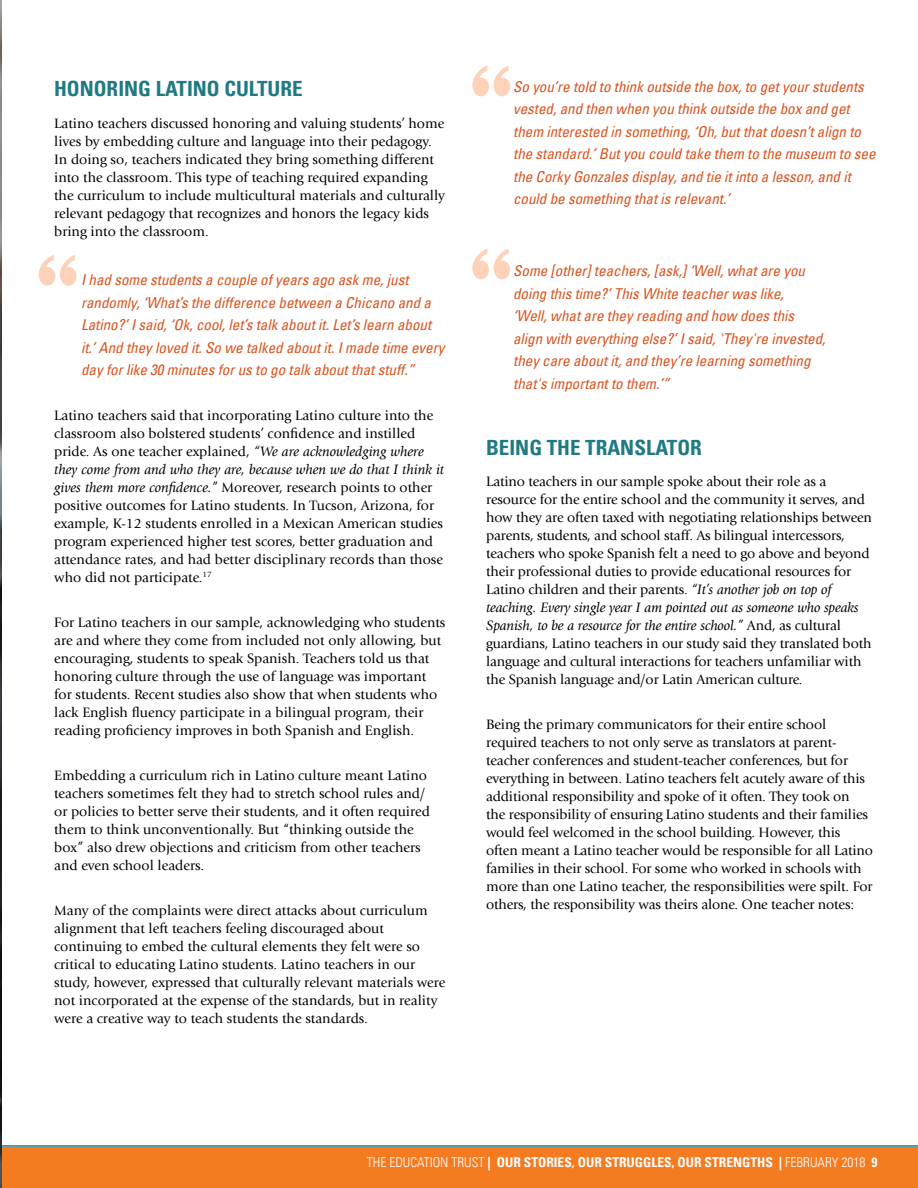
<style>
.page{position:relative;width:918px;height:1188px;background:#fff}
.page>*{position:absolute;margin:0;border:0;box-sizing:border-box;transform-origin:0 0}
.t1{font:700 condensed 21px "Univers LT";color:#1f7a83}
.t2{font:italic condensed 15px/22.5px "Univers LT";color:#d9531e}
.t3{font:14.25px/18px "Giovanni";color:#000}
.t4{font:700 condensed 13.5px "Univers LT";color:#fff}
.s1{font-style:italic}
.s2{font-weight:300}
</style>
<div class="page">
<hr style="left:0;top:1145px;width:918px;height:2px;background:#1f7a83">
<div style="left:0;top:1147px;width:918px;height:41px;background:#f47b20"></div>
<svg style="left:39px;top:255px;width:38px;height:31px"></svg>
<svg style="left:472px;top:66px;width:38px;height:30px"></svg>
<svg style="left:472px;top:249px;width:38px;height:30px"></svg>
<img style="left:0;top:0;width:1px;height:1188px">
<h1 class="t1" style="left:54px;top:76px;width:250px">HONORING LATINO CULTURE</h1>
<p class="t3" style="left:54px;top:114px;width:393px">Latino teachers discussed honoring and valuing students’ home lives by embedding culture and language into their pedagogy.<br>In doing so, teachers indicated they bring something different into the classroom. This type of teaching required expanding the curriculum to include multicultural materials and culturally relevant pedagogy that recognizes and honors the legacy kids bring into the classroom.</p>
<p class="t2" style="left:81px;top:268px;width:365px">I had some students a couple of years ago ask me, just randomly, ‘What’s the difference between a Chicano and a Latino?’ I said, ‘Ok, cool, let’s talk about it. Let’s learn about it.’ And they loved it. So we talked about it. I made time every day for like 30 minutes for us to go talk about that stuff.”</p>
<p class="t3" style="left:54px;top:406px;width:392px">Latino teachers said that incorporating Latino culture into the classroom also bolstered students’ confidence and instilled pride. As one teacher explained, <span class="s1">“We are acknowledging where they come from and who they are, because when we do that I think it gives them more confidence.”</span> Moreover, research points to other positive outcomes for Latino students. In Tucson, Arizona, for example, K-12 students enrolled in a Mexican American studies program experienced higher test scores, better graduation and attendance rates, and had better disciplinary records than those who did not participate.<sup>17</sup></p>
<p class="t3" style="left:54px;top:613px;width:393px">For Latino teachers in our sample, acknowledging who students are and where they come from included not only allowing, but encouraging, students to speak Spanish. Teachers told us that honoring culture through the use of language was important for students. Recent studies also show that when students who lack English fluency participate in a bilingual program, their reading proficiency improves in both Spanish and English.</p>
<p class="t3" style="left:54px;top:766px;width:377px">Embedding a curriculum rich in Latino culture meant Latino teachers sometimes felt they had to stretch school rules and/ or policies to better serve their students, and it often required them to think unconventionally. But “thinking outside the box” also drew objections and criticism from other teachers and even school leaders.</p>
<p class="t3" style="left:54px;top:901px;width:393px">Many of the complaints were direct attacks about curriculum alignment that left teachers feeling discouraged about continuing to embed the cultural elements they felt were so critical to educating Latino students. Latino teachers in our study, however, expressed that culturally relevant materials were not incorporated at the expense of the standards, but in reality were a creative way to teach students the standards.</p>
<p class="t2" style="left:513px;top:75px;width:364px">So you’re told to think outside the box, to get your students vested, and then when you think outside the box and get them interested in something, ‘Oh, but that doesn’t align to the standard.’ But you could take them to the museum to see the Corky Gonzales display, and tie it into a lesson, and it could be something that is relevant.’</p>
<p class="t2" style="left:513px;top:260px;width:314px">Some [other] teachers, [ask,] ‘Well, what are you doing this time?’ This White teacher was like,<br>‘Well, what are they reading and how does this align with everything else?’ I said, 'They're invested, they care about it, and they’re learning something that's important to them.’”</p>
<h1 class="t1" style="left:486px;top:434px;width:217px">BEING THE TRANSLATOR</h1>
<p class="t3" style="left:486px;top:472px;width:387px">Latino teachers in our sample spoke about their role as a resource for the entire school and the community it serves, and how they are often taxed with negotiating relationships between parents, students, and school staff. As bilingual intercessors, teachers who spoke Spanish felt a need to go above and beyond their professional duties to provide educational resources for Latino children and their parents. <span class="s1">“It’s another job on top of teaching. Every single year I am pointed out as someone who speaks Spanish, to be a resource for the entire school.”</span> And, as cultural guardians, Latino teachers in our study said they translated both language and cultural interactions for teachers unfamiliar with the Spanish language and/or Latin American culture.</p>
<p class="t3" style="left:486px;top:715px;width:388px">Being the primary communicators for their entire school required teachers to not only serve as translators at parent&shy;teacher conferences and student-teacher conferences, but for everything in between. Latino teachers felt acutely aware of this additional responsibility and spoke of it often. They took on<br>the responsibility of ensuring Latino students and their families would feel welcomed in the school building. However, this often meant a Latino teacher would be responsible for all Latino families in their school. For some who worked in schools with more than one Latino teacher, the responsibilities were spilt. For others, the responsibility was theirs alone. One teacher notes:</p>
<p class="t4" style="left:367px;top:1154px;width:512px"><span class="s2">THE EDUCATION TRUST</span> | OUR STORIES, OUR STRUGGLES, OUR STRENGTHS | <span class="s2">FEBRUARY 2018</span> 9</p>
</div>
